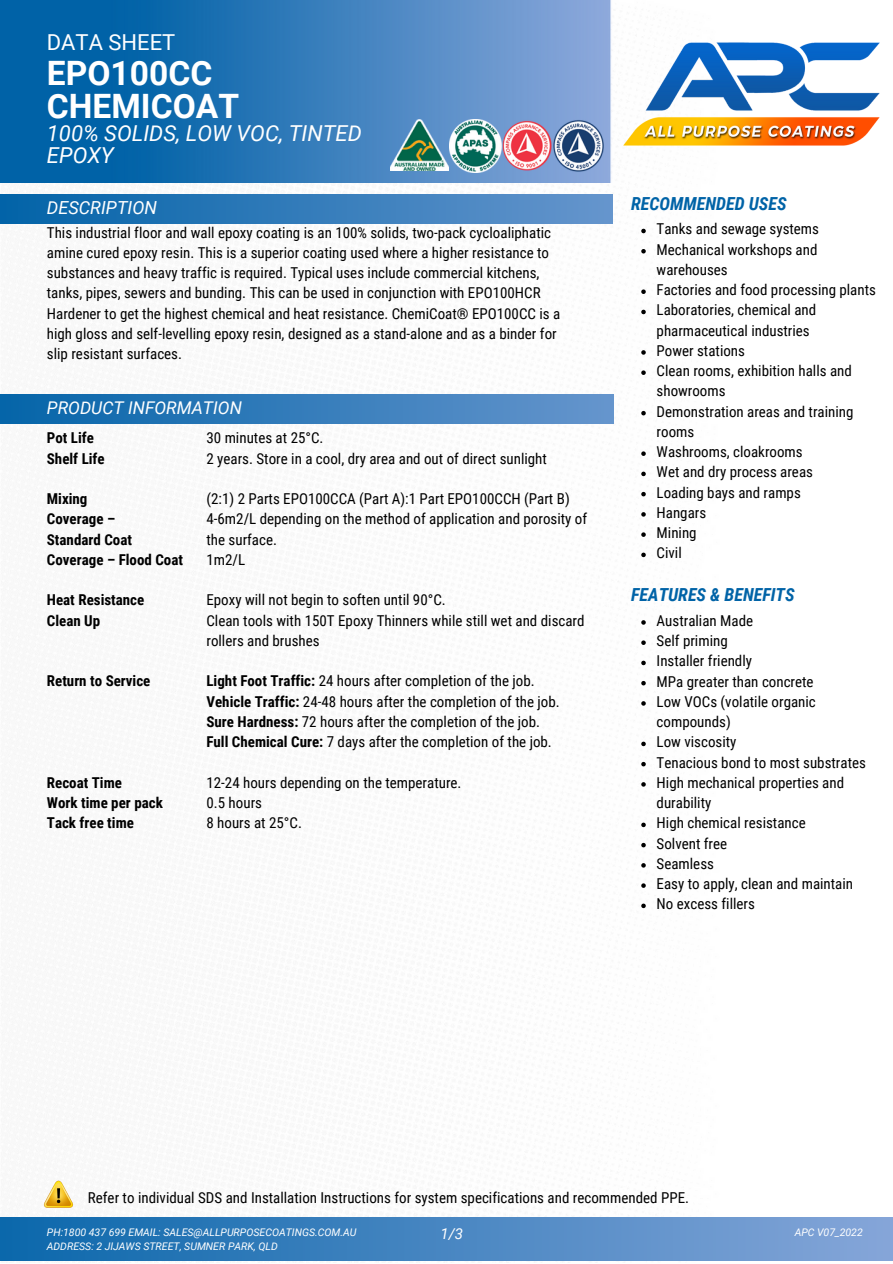
<style>
.page{position:relative;width:893px;height:1264px;background:#fff}
.page>*{position:absolute;margin:0;border:0;box-sizing:border-box;transform-origin:0 0}
.t1{font:700 33.6px/32.5px "Roboto";color:#fff}
.t2{font:italic 22.05px/21.3px "Roboto";color:#fff}
.t3{font:22.05px "Roboto";color:#fff}
.t4{font:italic 700 18px "Roboto Condensed";color:#0063a7}
.t5{font:italic 18px "Roboto";color:#fff}
.t6{font:italic 17.55px "Roboto";color:#fff}
.t7{font:15px/20.2px "Roboto Condensed";color:#000}
.t8{font:700 15px "Roboto Condensed";color:#000}
.t9{font:italic 15px "Roboto";color:#fff}
.t10{font:italic 10.5px/14px "Roboto";color:#fff}
.s1{font-weight:700}
</style>
<div class="page">
<img style="left:0;top:194px;width:613px;height:29px">
<img style="left:0;top:394px;width:613px;height:30px">
<img style="left:0;top:1217px;width:892px;height:44px">
<img style="left:0;top:0;width:612px;height:182px">
<img style="left:390px;top:119px;width:213px;height:53px">
<svg style="left:641px;top:229px;width:4px;height:4px"></svg>
<svg style="left:641px;top:249px;width:4px;height:4px"></svg>
<svg style="left:641px;top:289px;width:4px;height:5px"></svg>
<svg style="left:641px;top:310px;width:4px;height:4px"></svg>
<svg style="left:641px;top:350px;width:4px;height:5px"></svg>
<svg style="left:641px;top:370px;width:4px;height:5px"></svg>
<svg style="left:641px;top:411px;width:4px;height:4px"></svg>
<svg style="left:641px;top:451px;width:4px;height:5px"></svg>
<svg style="left:641px;top:471px;width:4px;height:5px"></svg>
<svg style="left:641px;top:492px;width:4px;height:4px"></svg>
<svg style="left:641px;top:512px;width:4px;height:4px"></svg>
<svg style="left:641px;top:532px;width:4px;height:5px"></svg>
<svg style="left:641px;top:552px;width:4px;height:5px"></svg>
<svg style="left:641px;top:620px;width:4px;height:4px"></svg>
<svg style="left:641px;top:640px;width:4px;height:5px"></svg>
<svg style="left:641px;top:660px;width:4px;height:5px"></svg>
<svg style="left:641px;top:681px;width:4px;height:4px"></svg>
<svg style="left:641px;top:701px;width:4px;height:4px"></svg>
<svg style="left:641px;top:741px;width:4px;height:5px"></svg>
<svg style="left:641px;top:762px;width:4px;height:4px"></svg>
<svg style="left:641px;top:782px;width:4px;height:4px"></svg>
<svg style="left:641px;top:822px;width:4px;height:5px"></svg>
<svg style="left:641px;top:842px;width:4px;height:5px"></svg>
<svg style="left:641px;top:863px;width:4px;height:4px"></svg>
<svg style="left:641px;top:883px;width:4px;height:4px"></svg>
<svg style="left:641px;top:903px;width:4px;height:5px"></svg>
<img style="left:43px;top:1180px;width:31px;height:28px">
<img style="left:623px;top:42px;width:257px;height:104px">
<p class="t3" style="left:47px;top:30px;width:130px">DATA SHEET</p>
<p class="t1" style="left:47px;top:57px;width:194px">EPO100CC<br>CHEMICOAT</p>
<p class="t2" style="left:47px;top:123px;width:316px">100% SOLIDS, LOW VOC, TINTED<br>EPOXY</p>
<p class="t5" style="left:47px;top:197px;width:112px">DESCRIPTION</p>
<p class="t7" style="left:47px;top:222px;width:515px">This industrial floor and wall epoxy coating is an 100% solids, two-pack cycloaliphatic amine cured epoxy resin. This is a superior coating used where a higher resistance to substances and heavy traffic is required. Typical uses include commercial kitchens, tanks, pipes, sewers and bunding. This can be used in conjunction with EPO100HCR Hardener to get the highest chemical and heat resistance. ChemiCoat® EPO100CC is a high gloss and self-levelling epoxy resin, designed as a stand-alone and as a binder for slip resistant surfaces.</p>
<p class="t6" style="left:47px;top:398px;width:196px">PRODUCT INFORMATION</p>
<p class="t8" style="left:47px;top:429px;width:49px">Pot Life</p>
<p class="t8" style="left:47px;top:450px;width:59px">Shelf Life</p>
<p class="t8" style="left:47px;top:490px;width:42px">Mixing</p>
<p class="t8" style="left:47px;top:510px;width:70px">Coverage –</p>
<p class="t8" style="left:47px;top:530px;width:87px">Standard Coat</p>
<p class="t8" style="left:47px;top:551px;width:138px">Coverage – Flood Coat</p>
<p class="t8" style="left:47px;top:591px;width:99px">Heat Resistance</p>
<p class="t8" style="left:47px;top:611px;width:55px">Clean Up</p>
<p class="t8" style="left:47px;top:672px;width:105px">Return to Service</p>
<p class="t8" style="left:47px;top:773px;width:77px">Recoat Time</p>
<p class="t8" style="left:47px;top:794px;width:117px">Work time per pack</p>
<p class="t8" style="left:47px;top:814px;width:89px">Tack free time</p>
<p class="t7" style="left:206px;top:428px;width:118px">30 minutes at 25°C.</p>
<p class="t7" style="left:206px;top:448px;width:342px">2 years. Store in a cool, dry area and out of direct sunlight</p>
<p class="t7" style="left:206px;top:489px;width:365px">(2:1) 2 Parts EPO100CCA (Part A):1 Part EPO100CCH (Part B)</p>
<p class="t7" style="left:206px;top:509px;width:382px">4-6m2/L depending on the method of application and porosity of the surface.</p>
<p class="t7" style="left:206px;top:549px;width:40px">1m2/L</p>
<p class="t7" style="left:206px;top:590px;width:241px">Epoxy will not begin to soften until 90°C.</p>
<p class="t7" style="left:206px;top:610px;width:379px">Clean tools with 150T Epoxy Thinners while still wet and discard rollers and brushes</p>
<p class="t7" style="left:206px;top:671px;width:330px"><span class="s1">Light Foot Traffic:</span> 24 hours after completion of the job.</p>
<p class="t7" style="left:206px;top:691px;width:355px"><span class="s1">Vehicle Traffic:</span> 24-48 hours after the completion of the job.</p>
<p class="t7" style="left:206px;top:711px;width:335px"><span class="s1">Sure Hardness:</span> 72 hours after the completion of the job.</p>
<p class="t7" style="left:206px;top:731px;width:347px"><span class="s1">Full Chemical Cure:</span> 7 days after the completion of the job.</p>
<p class="t7" style="left:206px;top:772px;width:256px">12-24 hours depending on the temperature.</p>
<p class="t7" style="left:206px;top:792px;width:57px">0.5 hours</p>
<p class="t7" style="left:206px;top:812px;width:97px">8 hours at 25°C.</p>
<p class="t4" style="left:631px;top:194px;width:157px">RECOMMENDED USES</p>
<p class="t7" style="left:656px;top:219px;width:164px">Tanks and sewage systems</p>
<p class="t7" style="left:656px;top:239px;width:162px">Mechanical workshops and warehouses</p>
<p class="t7" style="left:656px;top:280px;width:221px">Factories and food processing plants</p>
<p class="t7" style="left:656px;top:300px;width:161px">Laboratories, chemical and pharmaceutical industries</p>
<p class="t7" style="left:656px;top:340px;width:90px">Power stations</p>
<p class="t7" style="left:656px;top:361px;width:197px">Clean rooms, exhibition halls and showrooms</p>
<p class="t7" style="left:656px;top:401px;width:198px">Demonstration areas and training rooms</p>
<p class="t7" style="left:656px;top:442px;width:148px">Washrooms, cloakrooms</p>
<p class="t7" style="left:656px;top:462px;width:158px">Wet and dry process areas</p>
<p class="t7" style="left:656px;top:482px;width:146px">Loading bays and ramps</p>
<p class="t7" style="left:656px;top:502px;width:51px">Hangars</p>
<p class="t7" style="left:656px;top:523px;width:42px">Mining</p>
<p class="t7" style="left:656px;top:543px;width:27px">Civil</p>
<p class="t4" style="left:631px;top:584px;width:165px">FEATURES &amp; BENEFITS</p>
<p class="t7" style="left:656px;top:610px;width:98px">Australian Made</p>
<p class="t7" style="left:656px;top:631px;width:73px">Self priming</p>
<p class="t7" style="left:656px;top:651px;width:97px">Installer friendly</p>
<p class="t7" style="left:656px;top:671px;width:158px">MPa greater than concrete</p>
<p class="t7" style="left:656px;top:691px;width:161px">Low VOCs (volatile organic compounds)</p>
<p class="t7" style="left:656px;top:732px;width:81px">Low viscosity</p>
<p class="t7" style="left:656px;top:752px;width:211px">Tenacious bond to most substrates</p>
<p class="t7" style="left:656px;top:772px;width:189px">High mechanical properties and durability</p>
<p class="t7" style="left:656px;top:813px;width:151px">High chemical resistance</p>
<p class="t7" style="left:656px;top:833px;width:72px">Solvent free</p>
<p class="t7" style="left:656px;top:853px;width:59px">Seamless</p>
<p class="t7" style="left:656px;top:873px;width:198px">Easy to apply, clean and maintain</p>
<p class="t7" style="left:656px;top:894px;width:100px">No excess fillers</p>
<p class="t7" style="left:88px;top:1187px;width:602px">Refer to individual SDS and Installation Instructions for system specifications and recommended PPE.</p>
<p class="t9" style="left:440px;top:1224px;width:24px">1/3</p>
<p class="t10" style="left:47px;top:1225px;width:311px">PH:1800 437 699 EMAIL: SALES@ALLPURPOSECOATINGS.COM.AU<br>ADDRESS: 2 JIJAWS STREET, SUMNER PARK, QLD</p>
<p class="t10" style="left:794px;top:1225px;width:70px">APC V07_2022</p>
</div>
